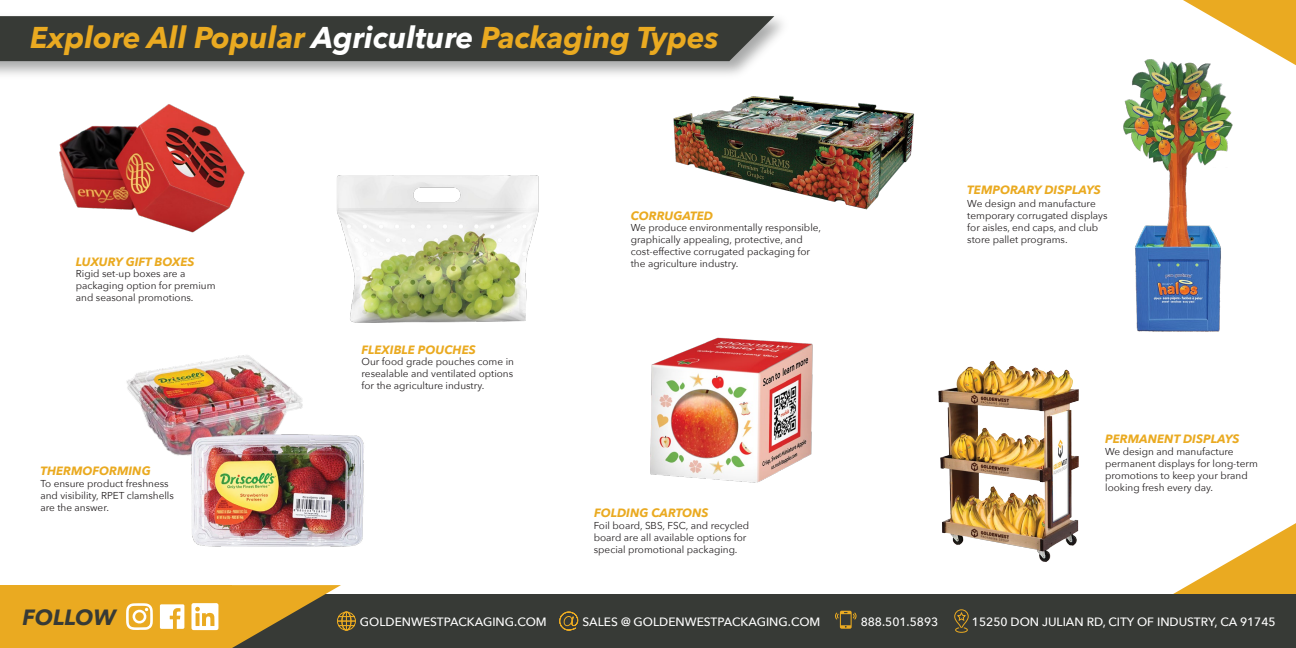
<style>
.page{position:relative;width:1296px;height:648px;background:#fff}
.page>*{position:absolute;margin:0;border:0;box-sizing:border-box;transform-origin:0 0}
.t1{font:italic 700 30px "Avenir Next";color:#eaaa21}
.t2{font:italic 700 22px "Avenir Next";color:#373a36}
.t3{font:500 12px "Avenir Next";color:#fff}
.t4{font:italic 700 12px "Avenir Next";color:#eaaa21}
.t5{font:10px/12px "Avenir Next";color:#231f20}
.s1{color:#fff}
</style>
<div class="page">
<img style="left:337px;top:175px;width:202px;height:148px">
<svg style="left:1183px;top:0;width:113px;height:29px"></svg>
<svg style="left:1173px;top:523px;width:123px;height:71px"></svg>
<div style="left:0;top:594px;width:1296px;height:54px;background:#373a36"></div>
<svg style="left:559px;top:611px;width:20px;height:20px"></svg>
<svg style="left:835px;top:611px;width:22px;height:18px"></svg>
<div style="left:954px;top:609px;width:15px;height:21px;border:1px solid #eaaa21;border-radius:7px"></div>
<svg style="left:955px;top:611px;width:13px;height:22px"></svg>
<svg style="left:232px;top:591px;width:124px;height:57px"></svg>
<div style="left:0;top:585px;width:232px;height:63px;background:#eaaa21"></div>
<svg style="left:126px;top:603px;width:27px;height:27px"></svg>
<svg style="left:191px;top:603px;width:27px;height:27px"></svg>
<svg style="left:160px;top:604px;width:24px;height:25px"></svg>
<img style="left:126px;top:305px;width:255px;height:286px">
<img style="left:673px;top:95px;width:242px;height:115px">
<img style="left:938px;top:361px;width:141px;height:201px">
<img style="left:1044px;top:29px;width:252px;height:344px">
<div style="left:0;top:16px;width:774px;height:45px;background:#373a36"></div>
<img style="left:37px;top:54px;width:225px;height:179px">
<img style="left:650px;top:337px;width:163px;height:146px">
<h1 class="t1" style="left:30px;top:12px;width:690px">Explore All Popular <span class="s1">Agriculture</span> Packaging Types</h1>
<p class="t4" style="left:76px;top:252px;width:120px">LUXURY GIFT BOXES</p>
<p class="t5" style="left:76px;top:268px;width:141px">Rigid set-up boxes are a packaging option for premium and seasonal promotions.</p>
<p class="t4" style="left:40px;top:461px;width:112px">THERMOFORMING</p>
<p class="t5" style="left:40px;top:477px;width:135px">To ensure product freshness and visibility, RPET clamshells are the answer.</p>
<p class="t4" style="left:362px;top:339px;width:116px">FLEXIBLE POUCHES</p>
<p class="t5" style="left:362px;top:355px;width:154px;text-align:justify">Our food grade pouches come in resealable and ventilated options for the agriculture industry.</p>
<p class="t4" style="left:631px;top:205px;width:84px">CORRUGATED</p>
<p class="t5" style="left:631px;top:221px;width:192px">We produce environmentally responsible, graphically appealing, protective, and cost-effective corrugated packaging for the agriculture industry.</p>
<p class="t4" style="left:594px;top:502px;width:116px">FOLDING CARTONS</p>
<p class="t5" style="left:594px;top:519px;width:157px">Foil board, SBS, FSC, and recycled board are all available options for special promotional packaging.</p>
<p class="t4" style="left:967px;top:180px;width:135px">TEMPORARY DISPLAYS</p>
<p class="t5" style="left:967px;top:197px;width:142px">We design and manufacture temporary corrugated displays for aisles, end caps, and club store pallet programs.</p>
<p class="t4" style="left:1105px;top:428px;width:136px">PERMANENT DISPLAYS</p>
<p class="t5" style="left:1105px;top:445px;width:154px">We design and manufacture permanent displays for long-term promotions to keep your brand looking fresh every day.</p>
<h2 class="t2" style="left:22px;top:599px;width:95px">FOLLOW</h2>
<p class="t3" style="left:360px;top:611px;width:188px">GOLDENWESTPACKAGING.COM</p>
<p class="t3" style="left:582px;top:611px;width:239px">SALES @ GOLDENWESTPACKAGING.COM</p>
<p class="t3" style="left:861px;top:611px;width:79px">888.501.5893</p>
<p class="t3" style="left:972px;top:611px;width:305px">15250 DON JULIAN RD, CITY OF INDUSTRY, CA 91745</p>
</div>
